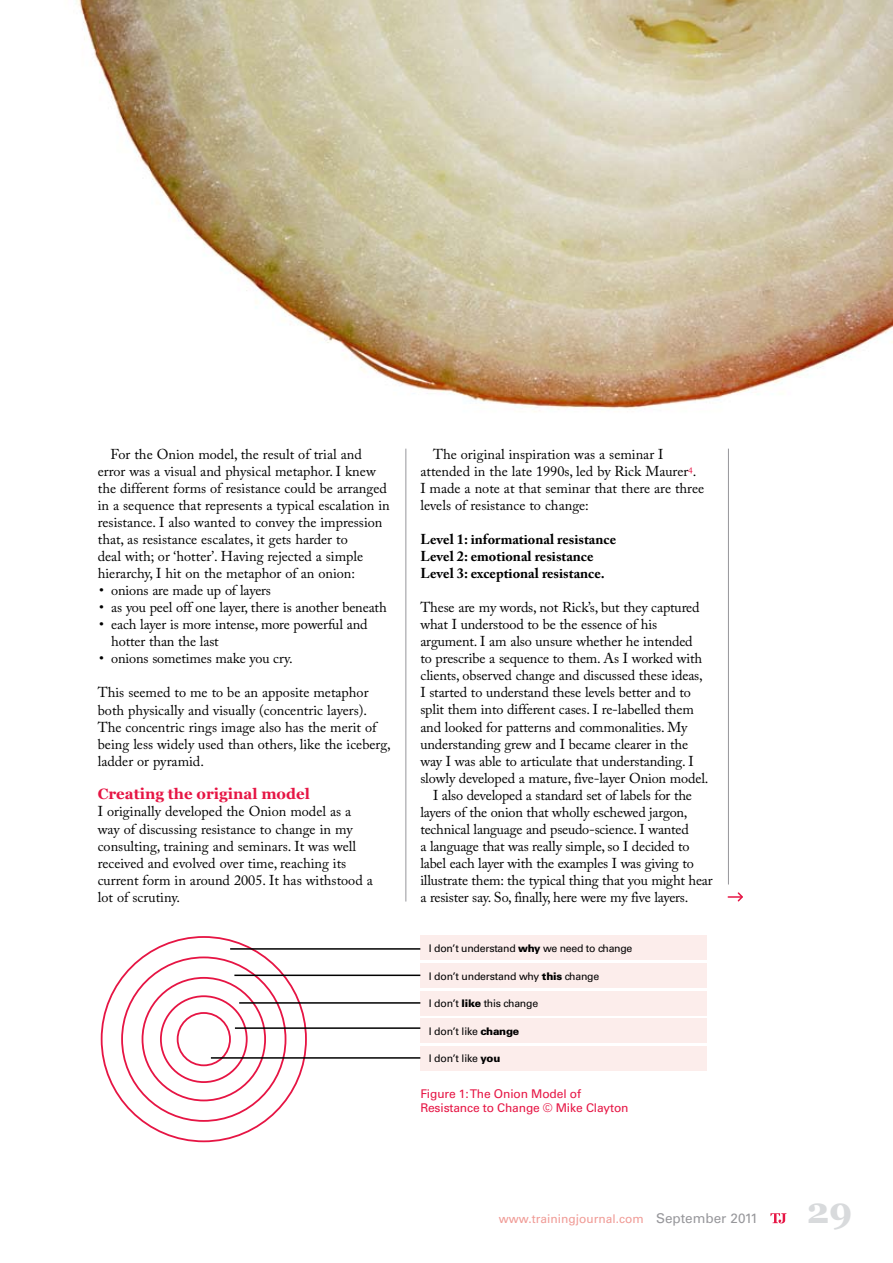
<style>
.page{position:relative;width:893px;height:1263px;background:#fff}
.page>*{position:absolute;margin:0;border:0;box-sizing:border-box;transform-origin:0 0}
.t1{font:700 36px "Georgia";color:#d8dadc}
.t2{font:700 15px "Georgia";color:#e61544}
.t3{font:14.25px/17px "Adobe Caslon Pro";letter-spacing:-.01em;color:#000}
.t4{font:700 14.25px/17px "Adobe Caslon Pro";color:#000}
.t5{font:12px/14.4px "Univers LT Std";letter-spacing:-.01em;color:#e61544}
.t6{font:12px "Univers LT Std";color:#f09b96}
.t7{font:10.5px "Univers LT Std";letter-spacing:-.02em;color:#000}
.s1{font-weight:900}
.s2{font-size:13.5px;color:#97979b}
</style>
<div class="page">
<svg style="left:770px;top:1213px;width:16px;height:10px"></svg>
<hr style="left:728px;top:449px;width:1px;height:435px;background:#97979b">
<hr style="left:405px;top:449px;width:1px;height:452px;background:#97979b">
<img style="left:76px;top:0;width:817px;height:412px">
<svg style="left:728px;top:892px;width:15px;height:10px"></svg>
<div style="left:142px;top:977px;width:124px;height:124px;border:2px solid #e61544;border-radius:50%"></div>
<div style="left:160px;top:995px;width:88px;height:88px;border:2px solid #e61544;border-radius:50%"></div>
<div style="left:177px;top:1012px;width:54px;height:54px;border:2px solid #e61544;border-radius:50%"></div>
<div style="left:420px;top:935px;width:287px;height:25px;background:#fcedeb"></div>
<div style="left:420px;top:963px;width:287px;height:25px;background:#fcedeb"></div>
<div style="left:420px;top:991px;width:287px;height:24px;background:#fcedeb"></div>
<div style="left:420px;top:1018px;width:287px;height:25px;background:#fcedeb"></div>
<div style="left:420px;top:1046px;width:287px;height:24px;background:#fcedeb"></div>
<hr style="left:230px;top:948px;width:190px;height:2px;background:#000">
<hr style="left:234px;top:974px;width:186px;height:2px;background:#000">
<hr style="left:239px;top:1002px;width:181px;height:2px;background:#000">
<hr style="left:235px;top:1027px;width:185px;height:2px;background:#000">
<hr style="left:211px;top:1057px;width:209px;height:2px;background:#000">
<p class="t3" style="left:98px;top:446px;width:293px;text-indent:13px">For the Onion model, the result of trial and error was a visual and physical metaphor. I knew the different forms of resistance could be arranged in a sequence that represents a typical escalation in resistance. I also wanted to convey the impression that, as resistance escalates, it gets harder to<br>deal with; or ‘hotter’. Having rejected a simple hierarchy, I hit on the metaphor of an onion:</p>
<p class="t3" style="left:99px;top:582px;width:173px">• onions are made up of layers</p>
<p class="t3" style="left:99px;top:599px;width:289px">• as you peel off one layer, there is another beneath</p>
<p class="t3" style="left:111px;top:616px;width:258px;text-indent:-12px">• each layer is more intense, more powerful and hotter than the last</p>
<p class="t3" style="left:99px;top:650px;width:195px">• onions sometimes make you cry.</p>
<p class="t3" style="left:98px;top:684px;width:295px">This seemed to me to be an apposite metaphor both physically and visually (concentric layers).<br>The concentric rings image also has the merit of being less widely used than others, like the iceberg, ladder or pyramid.</p>
<p class="t2" style="left:98px;top:786px;width:214px">Creating the original model</p>
<p class="t3" style="left:98px;top:803px;width:277px">I originally developed the Onion model as a way of discussing resistance to change in my consulting, training and seminars. It was well received and evolved over time, reaching its current form in around 2005. It has withstood a lot of scrutiny.</p>
<p class="t3" style="left:420px;top:446px;width:285px;text-indent:13px">The original inspiration was a seminar I attended in the late 1990s, led by Rick Maurer<sup>4</sup>.<br>I made a note at that seminar that there are three levels of resistance to change:</p>
<p class="t4" style="left:420px;top:531px;width:197px">Level 1: informational resistance<br>Level 2: emotional resistance<br>Level 3: exceptional resistance.</p>
<p class="t3" style="left:420px;top:599px;width:281px">These are my words, not Rick’s, but they captured</p>
<p class="t3" style="left:420px;top:616px;width:238px">what I understood to be the essence of his</p>
<p class="t3" style="left:420px;top:633px;width:274px">argument. I am also unsure whether he intended</p>
<p class="t3" style="left:420px;top:650px;width:283px">to prescribe a sequence to them. As I worked with</p>
<p class="t3" style="left:420px;top:667px;width:284px">clients, observed change and discussed these ideas,</p>
<p class="t3" style="left:420px;top:684px;width:272px">I started to understand these levels better and to</p>
<p class="t3" style="left:420px;top:701px;width:275px">split them into different cases. I re-labelled them</p>
<p class="t3" style="left:420px;top:718px;width:269px">and looked for patterns and commonalities. My</p>
<p class="t3" style="left:420px;top:735px;width:269px">understanding grew and I became clearer in the</p>
<p class="t3" style="left:420px;top:752px;width:275px">way I was able to articulate that understanding. I</p>
<p class="t3" style="left:420px;top:769px;width:290px">slowly developed a mature, five-layer Onion model.</p>
<p class="t3" style="left:433px;top:786px;width:260px">I also developed a standard set of labels for the</p>
<p class="t3" style="left:420px;top:803px;width:269px">layers of the onion that wholly eschewed jargon,</p>
<p class="t3" style="left:420px;top:820px;width:270px">technical language and pseudo-science. I wanted</p>
<p class="t3" style="left:420px;top:837px;width:271px">a language that was really simple, so I decided to</p>
<p class="t3" style="left:420px;top:854px;width:275px">label each layer with the examples I was giving to</p>
<p class="t3" style="left:420px;top:871px;width:294px">illustrate them: the typical thing that you might hear</p>
<p class="t3" style="left:420px;top:888px;width:270px">a resister say. So, finally, here were my five layers.</p>
<p class="t7" style="left:429px;top:942px;width:205px">I don’t understand <span class="s1">why</span> we need to change</p>
<p class="t7" style="left:429px;top:970px;width:172px">I don’t understand why <span class="s1">this</span> change</p>
<p class="t7" style="left:429px;top:997px;width:111px">I don’t <span class="s1">like</span> this change</p>
<p class="t7" style="left:429px;top:1025px;width:92px">I don’t like <span class="s1">change</span></p>
<p class="t7" style="left:429px;top:1052px;width:73px">I don’t like <span class="s1">you</span></p>
<p class="t5" style="left:420px;top:1087px;width:210px">Figure 1: The Onion Model of<br>Resistance to Change © Mike Clayton</p>
<p class="t6" style="left:499px;top:1212px;width:261px">www.trainingjournal.com <span class="s2">September 2011</span></p>
<h1 class="t1" style="left:807px;top:1190px;width:47px">29</h1>
</div>
